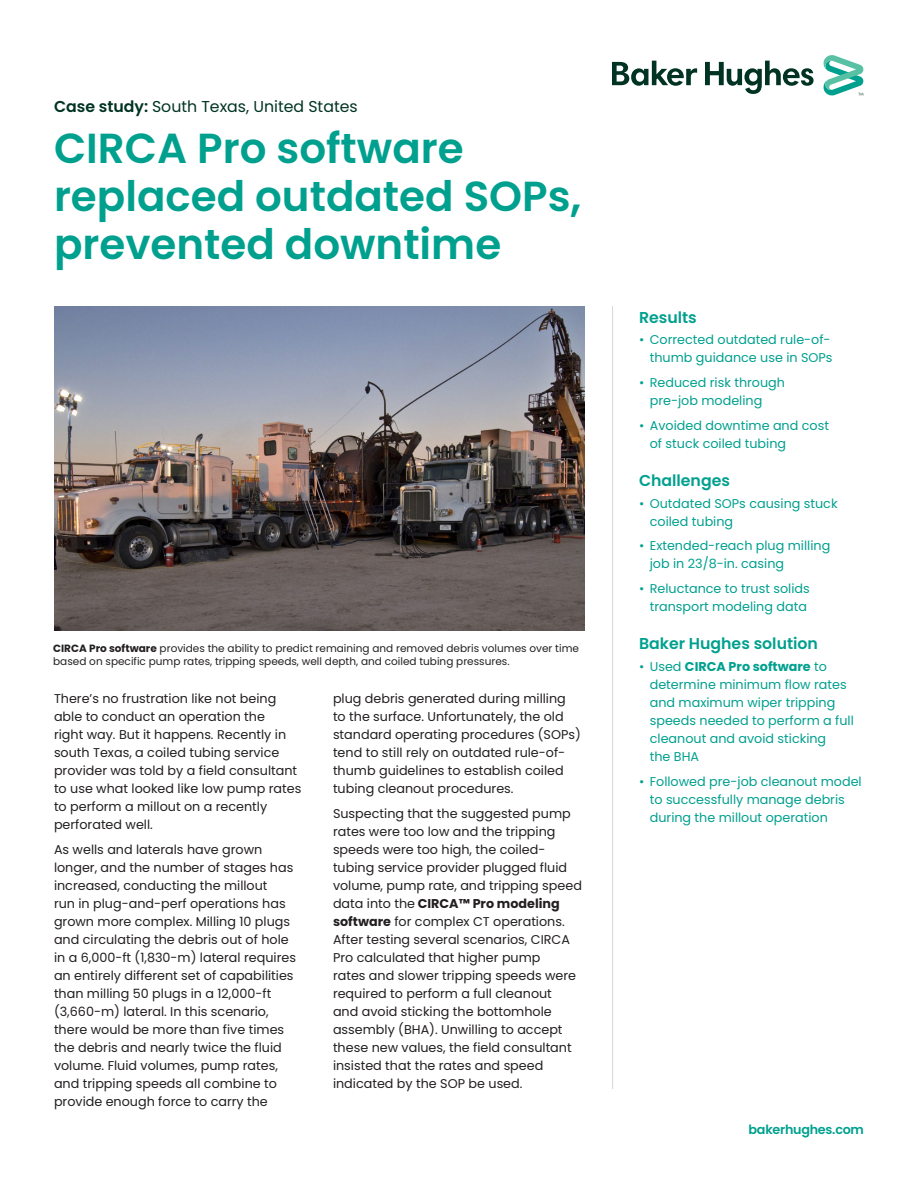
<style>
.page{position:relative;width:918px;height:1188px;background:#fff}
.page>*{position:absolute;margin:0;border:0;box-sizing:border-box;transform-origin:0 0}
._28pt-headline-OFS{font:600 42px/48px "Poppins";color:#00a08f}
._10_5pt-Sidebar-head{font:600 15.75px "Poppins";color:#00a08f}
.Case_Study-name-OFS{font:15.75px "Poppins";color:#003323}
._8_5pt-body_text-OFS{font:12.75px/18px "Poppins";color:#231f20}
.t1{font:12.75px/18px "Poppins";color:#00a08f}
.t2{font:600 12.75px "Poppins";letter-spacing:-.02em;color:#00a08f}
._7pt-caption-OFS{font:10.5px/12.8px "Poppins";color:#231f20}
.s1{font-weight:600}
.s2{font-weight:700}
</style>
<div class="page">
<img style="left:54px;top:307px;width:531px;height:324px">
<hr style="left:612px;top:306px;width:1px;height:783px;background:#d9dadc">
<svg style="left:612px;top:55px;width:252px;height:41px"></svg>
<p class="Case_Study-name-OFS" style="left:54px;top:97px;width:305px"><span class="s1">Case study:</span> South Texas, United States</p>
<p class="_28pt-headline-OFS" style="left:54px;top:125px;width:529px">CIRCA Pro software replaced outdated SOPs, prevented downtime</p>
<p class="_7pt-caption-OFS" style="left:53px;top:642px;width:527px"><span class="s2">CIRCA Pro software</span> provides the ability to predict remaining and removed debris volumes over time based on specific pump rates, tripping speeds, well depth, and coiled tubing pressures.</p>
<p class="_8_5pt-body_text-OFS" style="left:54px;top:690px;width:249px">There’s no frustration like not being able to conduct an operation the<br>right way. But it happens. Recently in south Texas, a coiled tubing service provider was told by a field consultant to use what looked like low pump rates to perform a millout on a recently perforated well.</p>
<p class="_8_5pt-body_text-OFS" style="left:54px;top:841px;width:244px">As wells and laterals have grown longer, and the number of stages has increased, conducting the millout<br>run in plug-and-perf operations has grown more complex. Milling 10 plugs and circulating the debris out of hole in a 6,000-ft (1,830-m) lateral requires an entirely different set of capabilities than milling 50 plugs in a 12,000-ft (3,660-m) lateral. In this scenario, there would be more than five times the debris and nearly twice the fluid volume. Fluid volumes, pump rates, and tripping speeds all combine to provide enough force to carry the</p>
<p class="_8_5pt-body_text-OFS" style="left:333px;top:690px;width:249px">plug debris generated during milling to the surface. Unfortunately, the old standard operating procedures (SOPs) tend to still rely on outdated rule-of&shy;thumb guidelines to establish coiled tubing cleanout procedures.</p>
<p class="_8_5pt-body_text-OFS" style="left:333px;top:805px;width:250px">Suspecting that the suggested pump rates were too low and the tripping speeds were too high, the coiled&shy;tubing service provider plugged fluid volume, pump rate, and tripping speed data into the <span class="s2">CIRCA™ Pro modeling software</span> for complex CT operations.<br>After testing several scenarios, CIRCA Pro calculated that higher pump<br>rates and slower tripping speeds were required to perform a full cleanout<br>and avoid sticking the bottomhole assembly (BHA). Unwilling to accept these new values, the field consultant insisted that the rates and speed indicated by the SOP be used.</p>
<p class="_10_5pt-Sidebar-head" style="left:639px;top:308px;width:59px">Results</p>
<p class="t1" style="left:639px;top:331px;width:195px;text-align:right">• Corrected outdated rule-of&shy;thumb guidance use in SOPs</p>
<p class="t1" style="left:650px;top:374px;width:137px;text-indent:-11px">• Reduced risk through pre-job modeling</p>
<p class="t1" style="left:650px;top:416px;width:181px;text-indent:-11px">• Avoided downtime and cost of stuck coiled tubing</p>
<p class="_10_5pt-Sidebar-head" style="left:639px;top:471px;width:93px">Challenges</p>
<p class="t1" style="left:650px;top:494px;width:189px;text-indent:-11px">• Outdated SOPs causing stuck coiled tubing</p>
<p class="t1" style="left:650px;top:537px;width:182px;text-indent:-11px">• Extended-reach plug milling job in 23/8-in. casing</p>
<p class="t1" style="left:639px;top:580px;width:172px;text-align:right">• Reluctance to trust solids transport modeling data</p>
<p class="_10_5pt-Sidebar-head" style="left:639px;top:635px;width:181px">Baker Hughes solution</p>
<p class="t1" style="left:650px;top:657px;width:206px;text-indent:-11px">• Used <span class="s2">CIRCA Pro software</span> to determine minimum flow rates and maximum wiper tripping speeds needed to perform a full cleanout and avoid sticking<br>the BHA</p>
<p class="t1" style="left:650px;top:772px;width:213px;text-indent:-11px">• Followed pre-job cleanout model to successfully manage debris during the millout operation</p>
<p class="t2" style="left:749px;top:1122px;width:117px">bakerhughes.com</p>
</div>
